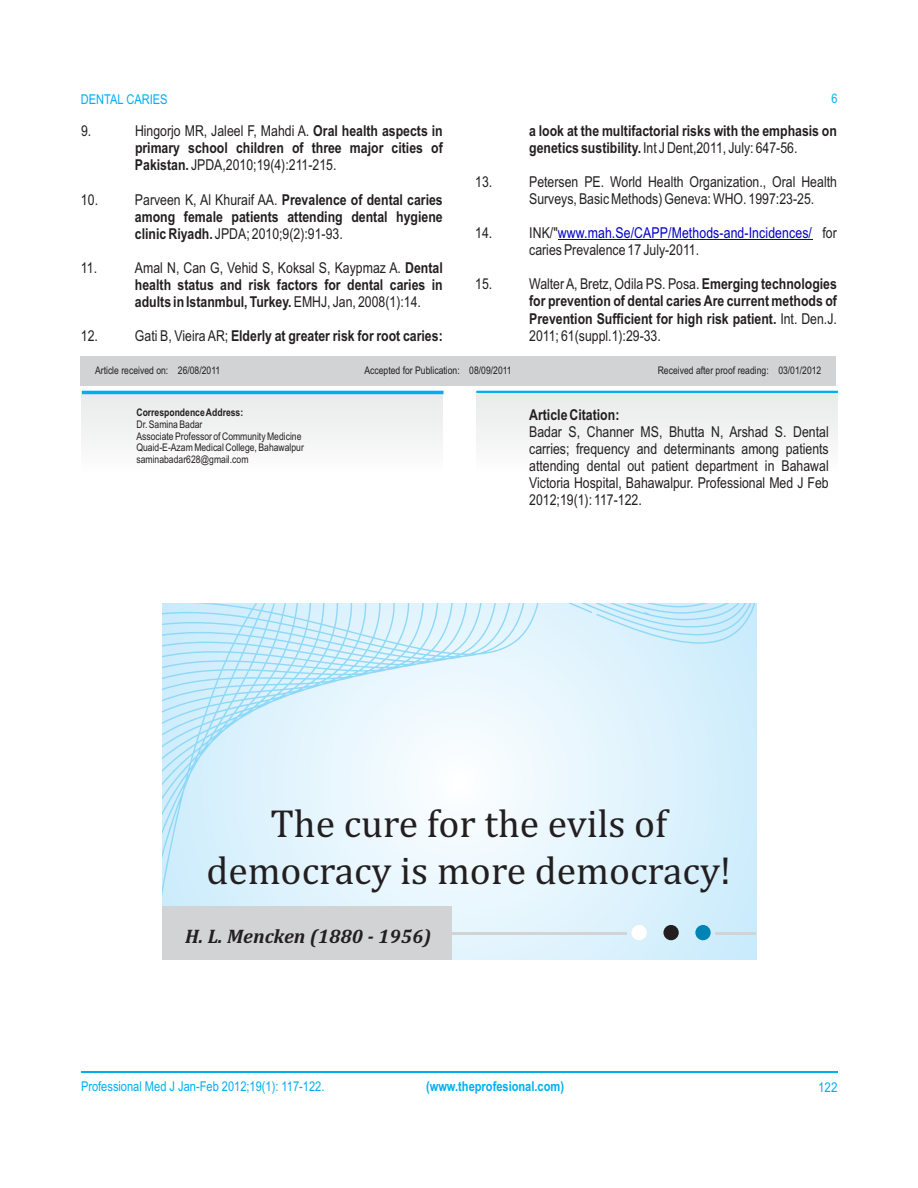
<style>
.page{position:relative;width:918px;height:1188px;background:#fff}
.page>*{position:absolute;margin:0;border:0;box-sizing:border-box;transform-origin:0 0}
.t1{font:39.6px/46.3px "Cambria";color:#231f20;text-align:center}
.t2{font:italic 700 19.8px "Cambria";color:#231f20}
.t3{font:15px/17px "Arial Narrow";color:#231f20;text-align:justify}
.t4{font:700 15px/17.1px "Arial Narrow";color:#231f20}
.t5{font:15px "Arial Narrow";letter-spacing:.005em;color:#0000c4}
.t6{font:13.5px "Arial Narrow";color:#00aeef}
.t7{font:700 13.5px "Arial Narrow";color:#00aeef}
.t8{font:13.5px "Arial Narrow";color:#00aeef;scale:1.04 1}
.t9{font:13.2px "Arial Narrow";color:#00aeef}
.t10{font:10.5px/11.9px "Arial Narrow";color:#231f20}
.t11{font:700 10.5px "Arial Narrow";color:#231f20}
.s1{font-weight:700}
.s2{font-weight:400}
.s3{color:#231f20}
</style>
<div class="page">
<hr style="left:81px;top:1072px;width:756px;height:1px;background:#00aeef">
<hr style="left:558px;top:240px;width:254px;height:1px;background:#0000c4">
<div style="left:80px;top:356px;width:756px;height:30px;background:#d1d3d4"></div>
<div style="left:82px;top:391px;width:361px;height:104px;background:#f5f5f5"></div>
<hr style="left:82px;top:391px;width:362px;height:3px;background:#00aeef">
<div style="left:477px;top:391px;width:361px;height:104px;background:#f5f5f5"></div>
<hr style="left:476px;top:391px;width:362px;height:2px;background:#00aeef">
<svg style="left:162px;top:604px;width:594px;height:356px;background:#dcf1fc"></svg>
<svg style="left:162px;top:604px;width:378px;height:292px"></svg>
<svg style="left:186px;top:609px;width:350px;height:176px"></svg>
<svg style="left:542px;top:604px;width:214px;height:40px;background:#ccecfb"></svg>
<div style="left:162px;top:907px;width:290px;height:53px;background:#d1d3d4"></div>
<div style="left:695px;top:925px;width:16px;height:15px;background:#0084b6;border-radius:50%"></div>
<div style="left:663px;top:925px;width:16px;height:15px;background:#231f20;border-radius:50%"></div>
<div style="left:632px;top:925px;width:15px;height:15px;background:#fff;border-radius:50%"></div>
<hr style="left:452px;top:932px;width:175px;height:3px;background:#d1d3d4">
<hr style="left:715px;top:932px;width:41px;height:3px;background:#d1d3d4">
<p class="t6" style="left:81px;top:94px;width:88px">DENTAL CARIES</p>
<p class="t9" style="left:831px;top:94px;width:8px">6</p>
<p class="t3" style="left:81px;top:124px;width:12px">9.</p>
<p class="t3" style="left:135px;top:124px;width:309px">Hingorjo MR, Jaleel F, Mahdi A. <span class="s1">Oral health aspects in</span></p>
<p class="t4" style="left:529px;top:124px;width:309px">a look at the multifactorial risks with the emphasis on</p>
<p class="t4" style="left:135px;top:141px;width:309px">primary school children of three major cities of</p>
<p class="t3" style="left:529px;top:141px;width:270px"><span class="s1">genetics sustibility.</span> Int J Dent,2011, July: 647-56.</p>
<p class="t3" style="left:135px;top:158px;width:203px"><span class="s1">Pakistan.</span> JPDA,2010;19(4):211-215.</p>
<p class="t3" style="left:475px;top:175px;width:19px">13.</p>
<p class="t3" style="left:529px;top:175px;width:309px">Petersen PE. World Health Organization., Oral Health</p>
<p class="t3" style="left:81px;top:192px;width:19px">10.</p>
<p class="t4" style="left:135px;top:192px;width:309px"><span class="s2">Parveen K, Al Khuraif AA.</span> Prevalence of dental caries</p>
<p class="t3" style="left:529px;top:192px;width:287px">Surveys, Basic Methods) Geneva: WHO. 1997:23-25.</p>
<p class="t4" style="left:135px;top:209px;width:309px">among female patients attending dental hygiene clinic Riyadh. <span class="s2">JPDA; 2010;9(2):91-93.</span></p>
<p class="t3" style="left:475px;top:226px;width:19px">14.</p>
<p class="t5" style="left:529px;top:227px;width:284px"><span class="s3">INK/"</span>www.mah.Se/CAPP/Methods-and-Incidences/</p>
<p class="t3" style="left:822px;top:226px;width:16px">for</p>
<p class="t3" style="left:529px;top:243px;width:172px">caries Prevalence 17 July-2011.</p>
<p class="t3" style="left:81px;top:261px;width:18px">11.</p>
<p class="t4" style="left:135px;top:261px;width:309px"><span class="s2">Amal N, Can G, Vehid S, Koksal S, Kaypmaz A.</span> Dental health status and risk factors for dental caries in</p>
<p class="t3" style="left:475px;top:277px;width:19px">15.</p>
<p class="t3" style="left:529px;top:277px;width:309px">Walter A, Bretz, Odila PS. Posa. <span class="s1">Emerging technologies</span></p>
<p class="t4" style="left:135px;top:295px;width:287px">adults in Istanmbul, Turkey. <span class="s2">EMHJ, Jan, 2008(1):14.</span></p>
<p class="t4" style="left:529px;top:294px;width:309px">for prevention of dental caries Are current methods of<br>Prevention Sufficient for high risk patient. <span class="s2">Int. Den.J.</span></p>
<p class="t3" style="left:81px;top:329px;width:19px">12.</p>
<p class="t4" style="left:135px;top:329px;width:309px"><span class="s2">Gati B, Vieira AR;</span> Elderly at greater risk for root caries:</p>
<p class="t3" style="left:529px;top:328px;width:133px">2011; 61(suppl.1):29-33.</p>
<p class="t10" style="left:95px;top:366px;width:127px">Article received on: 26/08/2011</p>
<p class="t10" style="left:658px;top:366px;width:165px">Received after proof reading: 03/01/2012</p>
<p class="t11" style="left:136px;top:408px;width:108px">Correspondence Address:</p>
<p class="t10" style="left:136px;top:419px;width:169px">Dr. Samina Badar<br>Associate Professor of Community Medicine Quaid-E-Azam Medical College, Bahawalpur saminabadar628@gmail.com</p>
<p class="t10" style="left:364px;top:366px;width:149px">Accepted for Publication: 08/09/2011</p>
<p class="t4" style="left:529px;top:408px;width:92px">Article Citation:</p>
<p class="t3" style="left:529px;top:425px;width:301px">Badar S, Channer MS, Bhutta N, Arshad S. Dental carries; frequency and determinants among patients attending dental out patient department in Bahawal Victoria Hospital, Bahawalpur. Professional Med J Feb 2012;19(1): 117-122.</p>
<h1 class="t1" style="left:206px;top:803px;width:526px">The cure for the evils of democracy is more democracy!</h1>
<h2 class="t2" style="left:185px;top:928px;width:248px">H. L. Mencken (1880 - 1956)</h2>
<p class="t6" style="left:81px;top:1082px;width:245px">Professional Med J Jan-Feb 2012;19(1): 117-122.</p>
<p class="t7" style="left:426px;top:1082px;width:140px">(www.theprofesional.com)</p>
<p class="t8" style="left:818px;top:1082px;width:20px">122</p>
</div>
